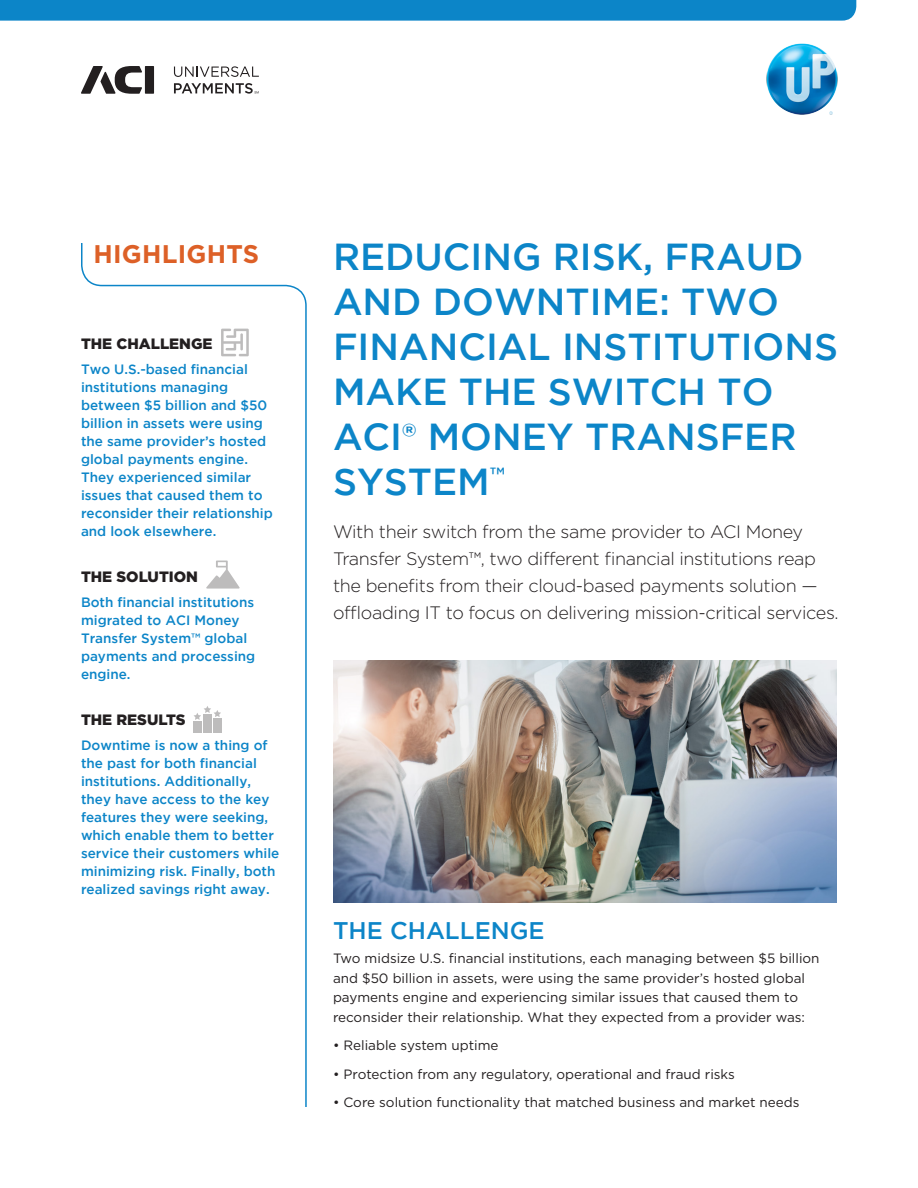
<style>
.page{position:relative;width:918px;height:1188px;background:#fff}
.page>*{position:absolute;margin:0;border:0;box-sizing:border-box;transform-origin:0 0}
.product_head{font:500 37.5px/45px "Gotham";color:#0c85c8}
.highlights_head{font:700 25.5px "Gotham HTF";letter-spacing:.01em;color:#dd6027}
.subheads{font:500 24px "Gotham";color:#0c85c8}
.intro_text{font:300 18px/27px "Gotham HTF";letter-spacing:-.02em;color:#231f20}
.highlights_subhead{font:900 15px "Gotham HTF";color:#231f20}
.highlights_bullet_te{font:500 13.5px/18px "Gotham";color:#0c85c8}
.body_text{font:13.5px/19.5px "Gotham HTF";color:#231f20}
</style>
<div class="page">
<svg style="left:81px;top:243px;width:226px;height:864px"></svg>
<div style="left:0;top:0;width:856px;height:21px;background:#0c85c8"></div>
<svg style="left:174px;top:66px;width:85px;height:11px"></svg>
<div style="left:145px;top:66px;width:9px;height:28px;background:#231f20"></div>
<svg style="left:81px;top:66px;width:61px;height:28px"></svg>
<svg style="left:174px;top:83px;width:85px;height:11px"></svg>
<div style="left:193px;top:721px;width:9px;height:11px;background:#bdbcbc"></div>
<div style="left:213px;top:718px;width:8px;height:14px;background:#bdbcbc"></div>
<div style="left:203px;top:714px;width:9px;height:18px;background:#bdbcbc"></div>
<svg style="left:194px;top:706px;width:27px;height:14px"></svg>
<svg style="left:206px;top:561px;width:34px;height:28px"></svg>
<svg style="left:221px;top:329px;width:28px;height:27px"></svg>
<img style="left:766px;top:43px;width:72px;height:72px">
<img style="left:333px;top:660px;width:504px;height:243px">
<p class="highlights_head" style="left:93px;top:239px;width:167px">HIGHLIGHTS</p>
<p class="product_head" style="left:333px;top:234px;width:507px">REDUCING RISK, FRAUD<br>AND DOWNTIME: TWO<br>FINANCIAL INSTITUTIONS<br>MAKE THE SWITCH TO<br>ACI® MONEY TRANSFER<br>SYSTEM<sup>™</sup></p>
<p class="intro_text" style="left:333px;top:518px;width:507px">With their switch from the same provider to ACI Money Transfer System™, two different financial institutions reap the benefits from their cloud-based payments solution — offloading IT to focus on delivering mission-critical services.</p>
<p class="highlights_subhead" style="left:81px;top:335px;width:133px">THE CHALLENGE</p>
<p class="highlights_bullet_te" style="left:81px;top:360px;width:193px">Two U.S.-based financial institutions managing between $5 billion and $50 billion in assets were using the same provider’s hosted global payments engine.<br>They experienced similar issues that caused them to reconsider their relationship and look elsewhere.</p>
<p class="highlights_subhead" style="left:81px;top:568px;width:119px">THE SOLUTION</p>
<p class="highlights_bullet_te" style="left:81px;top:593px;width:176px">Both financial institutions migrated to ACI Money<br>Transfer System™ global payments and processing engine.</p>
<p class="highlights_subhead" style="left:81px;top:711px;width:106px">THE RESULTS</p>
<p class="highlights_bullet_te" style="left:81px;top:736px;width:200px">Downtime is now a thing of the past for both financial institutions. Additionally, they have access to the key features they were seeking, which enable them to better service their customers while minimizing risk. Finally, both realized savings right away.</p>
<p class="subheads" style="left:333px;top:915px;width:213px">THE CHALLENGE</p>
<p class="body_text" style="left:333px;top:948px;width:488px">Two midsize U.S. financial institutions, each managing between $5 billion and $50 billion in assets, were using the same provider’s hosted global payments engine and experiencing similar issues that caused them to reconsider their relationship. What they expected from a provider was:</p>
<p class="body_text" style="left:333px;top:1035px;width:167px">• Reliable system uptime</p>
<p class="body_text" style="left:333px;top:1064px;width:404px">• Protection from any regulatory, operational and fraud risks</p>
<p class="body_text" style="left:333px;top:1092px;width:468px">• Core solution functionality that matched business and market needs</p>
</div>
